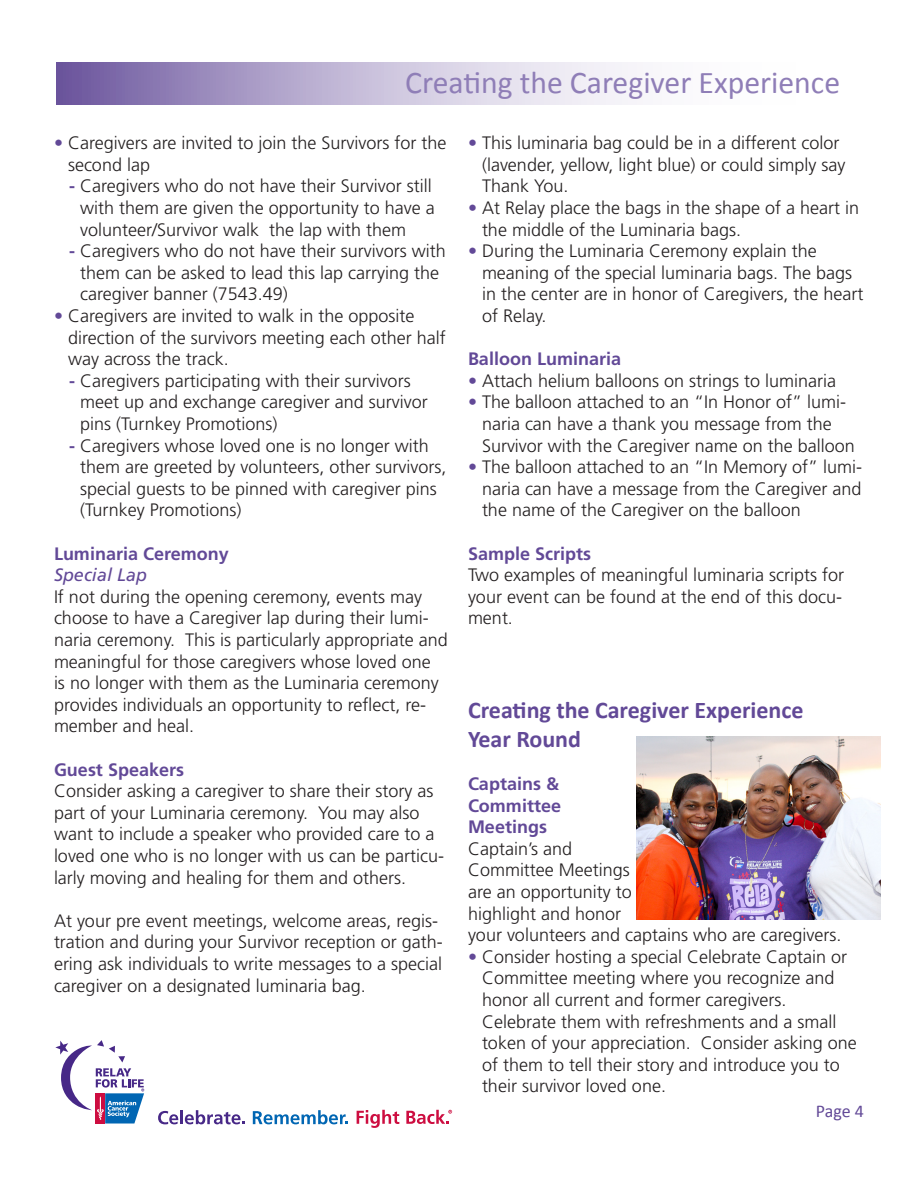
<style>
.page{position:relative;width:918px;height:1188px;background:#fff}
.page>*{position:absolute;margin:0;border:0;box-sizing:border-box;transform-origin:0 0}
.t1{font:31.65px "Calibri";color:#8f7eb7}
.t2{font:700 24px/28.8px "Calibri";color:#624997}
.t3{font:300 18px/21.6px "Frutiger";color:#231f20}
.t4{font:700 18px/21.6px "Frutiger";color:#624997;text-align:justify}
.t5{font:italic 18px "Frutiger";color:#624997}
.t6{font:18px "Calibri";color:#624997}
.s1{color:#624997}
.s2{font-weight:700;color:#624997}
</style>
<div class="page">
<svg style="left:56px;top:63px;width:581px;height:42px;background:#bcb2d2"></svg>
<svg style="left:158px;top:1111px;width:20px;height:13px"></svg>
<hr style="left:180px;top:1110px;width:3px;height:14px;background:#472887">
<svg style="left:185px;top:1110px;width:60px;height:14px"></svg>
<svg style="left:253px;top:1110px;width:95px;height:14px"></svg>
<svg style="left:357px;top:1110px;width:42px;height:18px"></svg>
<svg style="left:406px;top:1110px;width:46px;height:14px"></svg>
<svg style="left:55px;top:1040px;width:89px;height:84px"></svg>
<img style="left:636px;top:737px;width:245px;height:182px">
<h1 class="t1" style="left:405px;top:63px;width:436px">Creating the Caregiver Experience</h1>
<p class="t3" style="left:68px;top:132px;width:380px;text-indent:-14px"><span class="s1">•</span> Caregivers are invited to join the Survivors for the second lap</p>
<p class="t3" style="left:80px;top:175px;width:356px;text-indent:-11px"><span class="s2">-</span> Caregivers who do not have their Survivor still with them are given the opportunity to have a volunteer/Survivor walk the lap with them</p>
<p class="t3" style="left:80px;top:240px;width:367px;text-indent:-11px"><span class="s2">-</span> Caregivers who do not have their survivors with them can be asked to lead this lap carrying the caregiver banner (7543.49)</p>
<p class="t3" style="left:68px;top:305px;width:379px;text-indent:-14px"><span class="s1">•</span> Caregivers are invited to walk in the opposite direction of the survivors meeting each other half way across the track.</p>
<p class="t3" style="left:80px;top:370px;width:349px;text-indent:-11px"><span class="s2">-</span> Caregivers participating with their survivors meet up and exchange caregiver and survivor pins (Turnkey Promotions)</p>
<p class="t3" style="left:80px;top:434px;width:368px;text-indent:-11px"><span class="s2">-</span> Caregivers whose loved one is no longer with them are greeted by volunteers, other survivors, special guests to be pinned with caregiver pins (Turnkey Promotions)</p>
<p class="t4" style="left:54px;top:542px;width:176px">Luminaria Ceremony</p>
<p class="t5" style="left:54px;top:564px;width:95px">Special Lap</p>
<p class="t3" style="left:54px;top:586px;width:395px">If not during the opening ceremony, events may choose to have a Caregiver lap during their lumi&shy;naria ceremony. This is particularly appropriate and meaningful for those caregivers whose loved one<br>is no longer with them as the Luminaria ceremony provides individuals an opportunity to reflect, re&shy;member and heal.</p>
<p class="t4" style="left:54px;top:758px;width:132px">Guest Speakers</p>
<p class="t3" style="left:54px;top:780px;width:392px">Consider asking a caregiver to share their story as part of your Luminaria ceremony. You may also want to include a speaker who provided care to a loved one who is no longer with us can be particu&shy;larly moving and healing for them and others.</p>
<p class="t3" style="left:54px;top:910px;width:390px">At your pre event meetings, welcome areas, regis&shy;tration and during your Survivor reception or gath&shy;ering ask individuals to write messages to a special caregiver on a designated luminaria bag.</p>
<p class="t3" style="left:482px;top:132px;width:365px;text-indent:-14px"><span class="s1">•</span> This luminaria bag could be in a different color (lavender, yellow, light blue) or could simply say<br>Thank You.</p>
<p class="t3" style="left:482px;top:197px;width:379px;text-indent:-14px"><span class="s1">•</span> At Relay place the bags in the shape of a heart in the middle of the Luminaria bags.</p>
<p class="t3" style="left:482px;top:240px;width:383px;text-indent:-14px"><span class="s1">•</span> During the Luminaria Ceremony explain the meaning of the special luminaria bags. The bags in the center are in honor of Caregivers, the heart of Relay.</p>
<p class="t4" style="left:468px;top:348px;width:155px">Balloon Luminaria</p>
<p class="t3" style="left:468px;top:370px;width:370px"><span class="s1">•</span> Attach helium balloons on strings to luminaria</p>
<p class="t3" style="left:482px;top:391px;width:374px;text-indent:-14px"><span class="s1">•</span> The balloon attached to an “In Honor of” lumi&shy;naria can have a thank you message from the<br>Survivor with the Caregiver name on the balloon</p>
<p class="t3" style="left:482px;top:456px;width:382px;text-align:justify;text-indent:-14px"><span class="s1">•</span> The balloon attached to an “In Memory of” lumi&shy;naria can have a message from the Caregiver and the name of the Caregiver on the balloon</p>
<p class="t4" style="left:468px;top:542px;width:125px">Sample Scripts</p>
<p class="t3" style="left:468px;top:564px;width:378px;text-align:justify">Two examples of meaningful luminaria scripts for your event can be found at the end of this docu&shy;ment.</p>
<p class="t2" style="left:468px;top:694px;width:337px">Creating the Caregiver Experience<br>Year Round</p>
<p class="t4" style="left:468px;top:773px;width:95px">Captains &amp; Committee Meetings</p>
<p class="t3" style="left:468px;top:838px;width:375px">Captain’s and<br>Committee Meetings<br>are an opportunity to<br>highlight and honor<br>your volunteers and captains who are caregivers.</p>
<p class="t3" style="left:482px;top:946px;width:376px;text-indent:-14px"><span class="s1">•</span> Consider hosting a special Celebrate Captain or Committee meeting where you recognize and honor all current and former caregivers.<br>Celebrate them with refreshments and a small token of your appreciation. Consider asking one of them to tell their story and introduce you to their survivor loved one.</p>
<p class="t6" style="left:816px;top:1100px;width:50px">Page 4</p>
</div>
